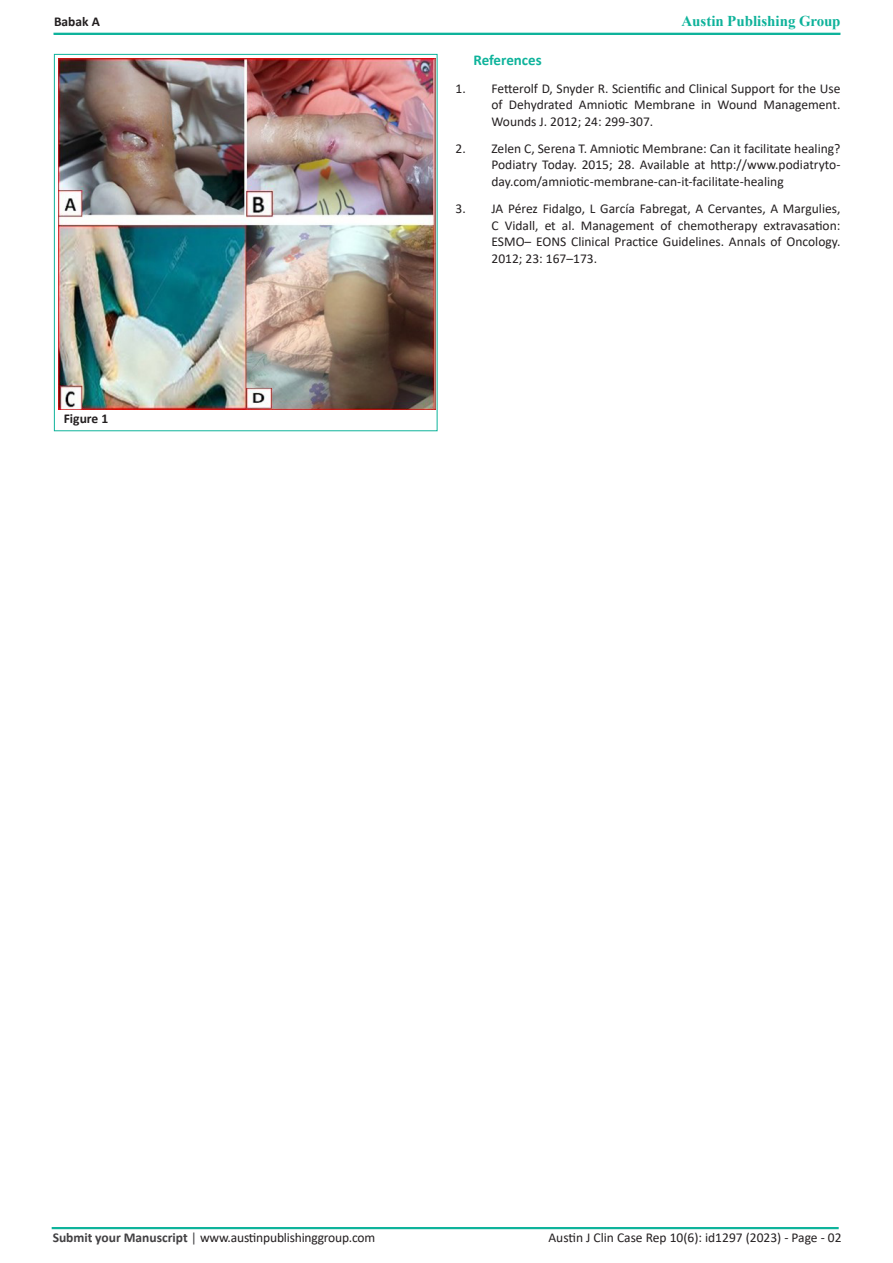
<style>
.page{position:relative;width:893px;height:1263px;background:#fff}
.page>*{position:absolute;margin:0;border:0;box-sizing:border-box;transform-origin:0 0}
.t1{font:700 15px "Times New Roman";color:#0eb29a}
.t2{font:700 15px "Calibri";color:#0eb39b}
.t3{font:13.5px/16.5px "Calibri";color:#231f20;text-align:justify}
.t4{font:700 13.5px "Calibri";color:#231f20}
.s1{color:#0eb39b}
.s2{font-weight:700;color:#414042}
.s3{color:#414042}
</style>
<div class="page">
<div style="left:53px;top:33px;width:787px;height:2px;border:2px solid #0eb39b"></div>
<div style="left:52px;top:1227px;width:787px;height:2px;border:2px solid #0eb39b"></div>
<div style="left:54px;top:54px;width:383px;height:377px;border:1px solid #0eb39b"></div>
<img style="left:58px;top:58px;width:377px;height:352px">
<p class="t4" style="left:54px;top:12px;width:47px">Babak A</p>
<p class="t1" style="left:681px;top:10px;width:161px"><span class="s1">A</span>ustin Publishing Group</p>
<p class="t4" style="left:64px;top:409px;width:46px">Figure 1</p>
<p class="t2" style="left:473px;top:50px;width:70px">References</p>
<p class="t3" style="left:491px;top:79px;width:350px;text-indent:-36px">1. Fetterolf D, Snyder R. Scientific and Clinical Support for the Use of Dehydrated Amniotic Membrane in Wound Management.<br>Wounds J. 2012; 24: 299-307.</p>
<p class="t3" style="left:491px;top:140px;width:350px;text-indent:-36px">2. Zelen C, Serena T. Amniotic Membrane: Can it facilitate healing?<br>Podiatry Today. 2015; 28. Available at http://www.podiatryto&shy;day.com/amniotic-membrane-can-it-facilitate-healing</p>
<p class="t3" style="left:491px;top:200px;width:350px;text-indent:-36px">3. JA Pérez Fidalgo, L García Fabregat, A Cervantes, A Margulies, C Vidall, et al. Management of chemotherapy extravasation:<br>ESMO– EONS Clinical Practice Guidelines. Annals of Oncology.<br>2012; 23: 167–173.</p>
<p class="t3" style="left:53px;top:1228px;width:324px"><span class="s2">Submit your Manuscript</span> <span class="s3">|</span> www.austinpublishinggroup.com</p>
<p class="t3" style="left:548px;top:1229px;width:295px">Austin J Clin Case Rep 10(6): id1297 (2023) - Page - 02</p>
</div>
